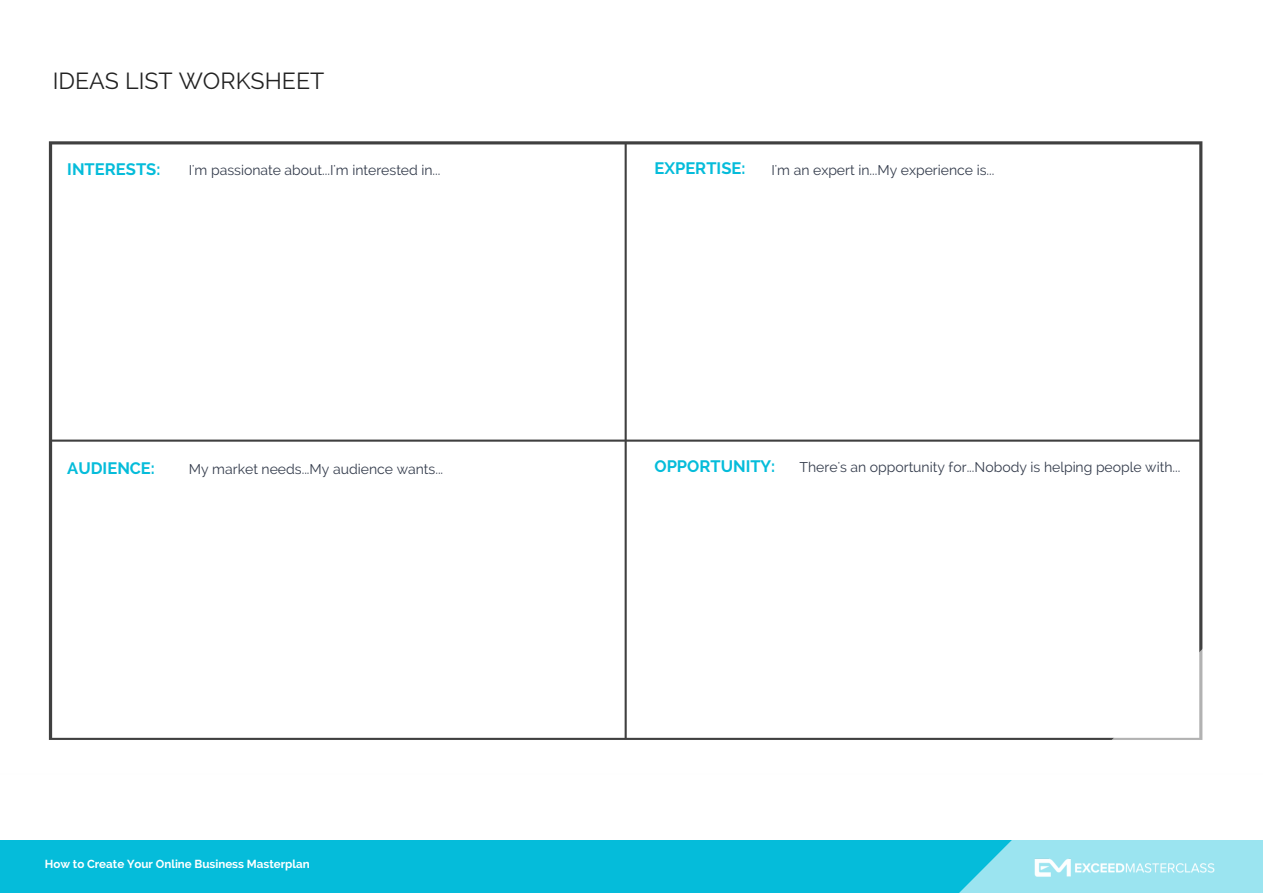
<style>
.page{position:relative;width:1263px;height:893px;background:#fff}
.page>*{position:absolute;margin:0;border:0;box-sizing:border-box;transform-origin:0 0}
.t1{font:23.1px "Raleway";color:#222}
.t2{font:700 16.5px "Raleway";color:#05bcda}
.t3{font:14.1px "Raleway";color:#353d4d}
.t4{font:700 11.55px "Raleway";color:#fff}
</style>
<div class="page">
<img style="left:48px;top:141px;width:1155px;height:599px">
<div style="left:0;top:840px;width:1263px;height:53px;background:#05bcda"></div>
<svg style="left:827px;top:580px;width:436px;height:312px"></svg>
<img style="left:1022px;top:822px;width:203px;height:71px">
<h1 class="t1" style="left:53px;top:67px;width:273px">IDEAS LIST WORKSHEET</h1>
<p class="t2" style="left:67px;top:160px;width:95px">INTERESTS:</p>
<p class="t3" style="left:189px;top:162px;width:253px">I'm passionate about...I'm interested in...</p>
<p class="t2" style="left:654px;top:159px;width:93px">EXPERTISE:</p>
<p class="t3" style="left:771px;top:162px;width:224px">I'm an expert in...My experience is...</p>
<p class="t2" style="left:67px;top:458px;width:89px">AUDIENCE:</p>
<p class="t2" style="left:654px;top:457px;width:122px">OPPORTUNITY:</p>
<p class="t3" style="left:189px;top:460px;width:256px">My market needs...My audience wants...</p>
<p class="t3" style="left:799px;top:459px;width:382px">There's an opportunity for...Nobody is helping people with...</p>
<p class="t4" style="left:45px;top:857px;width:266px">How to Create Your Online Business Masterplan</p>
</div>
